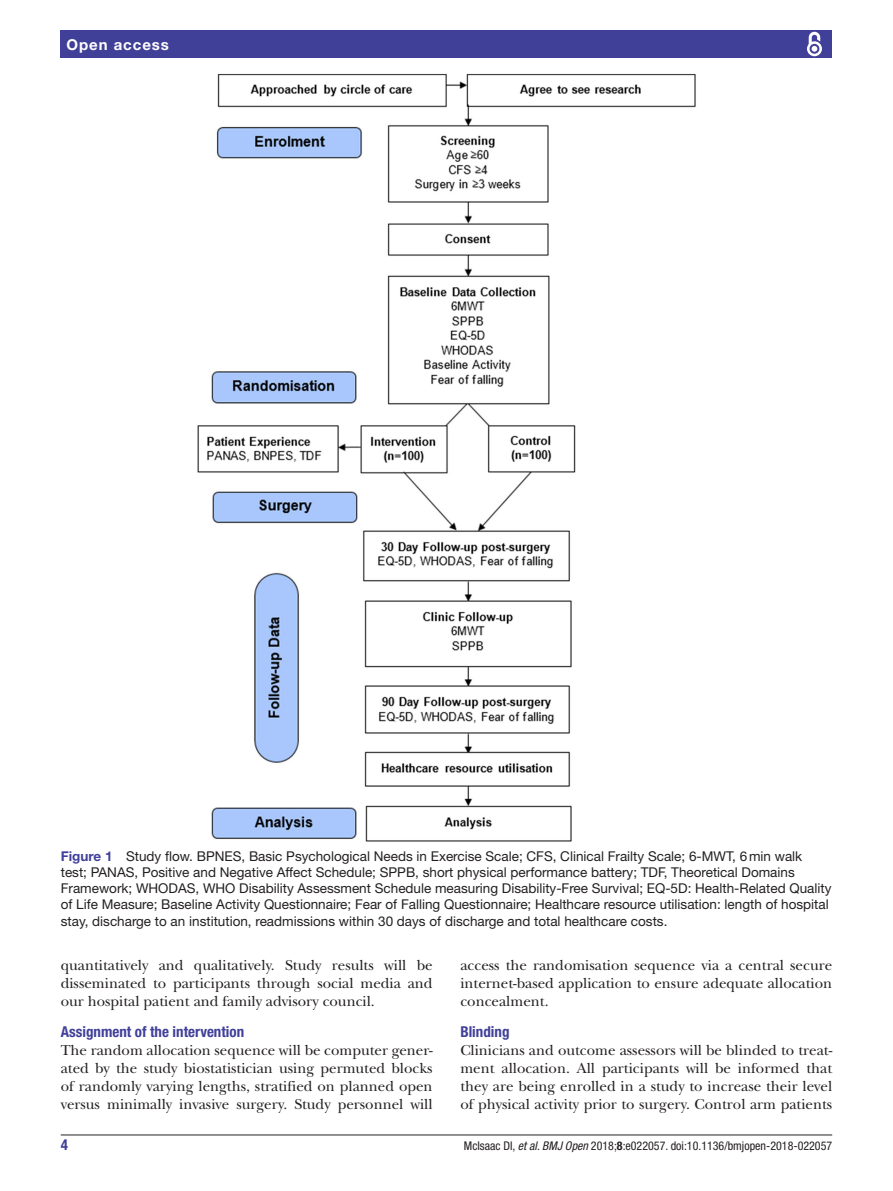
<style>
.page{position:relative;width:893px;height:1191px;background:#fff}
.page>*{position:absolute;margin:0;border:0;box-sizing:border-box;transform-origin:0 0}
.t1{font:15px/18px "New Baskerville";color:#231f20;text-align:justify}
.t2{font:700 condensed 15px "Helvetica Neue LT Std";color:#414099}
.t3{font:700 15px "Helvetica Neue LT Std";letter-spacing:.065em;color:#fff}
.t4{font:13.5px/16.2px "Helvetica Neue LT Std";color:#231f20}
.t5{font:condensed 12px "Helvetica Neue LT Std";color:#231f20}
.s1{font-weight:700;color:#414099}
.s2{font-style:italic}
.s3{font-weight:700}
</style>
<div class="page">
<hr style="left:61px;top:1134px;width:771px;height:1px;background:#231f20">
<div style="left:61px;top:31px;width:771px;height:27px;background:#414099"></div>
<svg style="left:807px;top:31px;width:15px;height:26px"></svg>
<img style="left:197px;top:73px;width:499px;height:769px">
<p class="t3" style="left:66px;top:35px;width:104px">Open access</p>
<p class="t4" style="left:61px;top:847px;width:772px"><span class="s1">Figure 1</span> Study flow. BPNES, Basic Psychological Needs in Exercise Scale; CFS, Clinical Frailty Scale; 6-MWT, 6min walk test; PANAS, Positive and Negative Affect Schedule; SPPB, short physical performance battery; TDF, Theoretical Domains Framework; WHODAS, WHO Disability Assessment Schedule measuring Disability-Free Survival; EQ-5D: Health-Related Quality of Life Measure; Baseline Activity Questionnaire; Fear of Falling Questionnaire; Healthcare resource utilisation: length of hospital stay, discharge to an institution, readmissions within 30 days of discharge and total healthcare costs.</p>
<p class="t1" style="left:61px;top:956px;width:373px">quantitatively and qualitatively. Study results will be disseminated to participants through social media and our hospital patient and family advisory council.</p>
<p class="t2" style="left:61px;top:1023px;width:185px">Assignment of the intervention</p>
<p class="t1" style="left:61px;top:1041px;width:373px">The random allocation sequence will be computer gener&shy;ated by the study biostatistician using permuted blocks of randomly varying lengths, stratified on planned open versus minimally invasive surgery. Study personnel will</p>
<p class="t1" style="left:460px;top:956px;width:373px">access the randomisation sequence via a central secure internet-based application to ensure adequate allocation concealment.</p>
<p class="t2" style="left:460px;top:1023px;width:51px">Blinding</p>
<p class="t1" style="left:460px;top:1041px;width:373px">Clinicians and outcome assessors will be blinded to treat&shy;ment allocation. All participants will be informed that they are being enrolled in a study to increase their level of physical activity prior to surgery. Control arm patients</p>
<p class="t2" style="left:61px;top:1135px;width:9px">4</p>
<p class="t5" style="left:464px;top:1138px;width:370px">McIsaac DI, <span class="s2">et al</span>. <span class="s2">BMJ Open</span> 2018;<span class="s3">8</span>:e022057. doi:10.1136/bmjopen-2018-022057</p>
</div>
